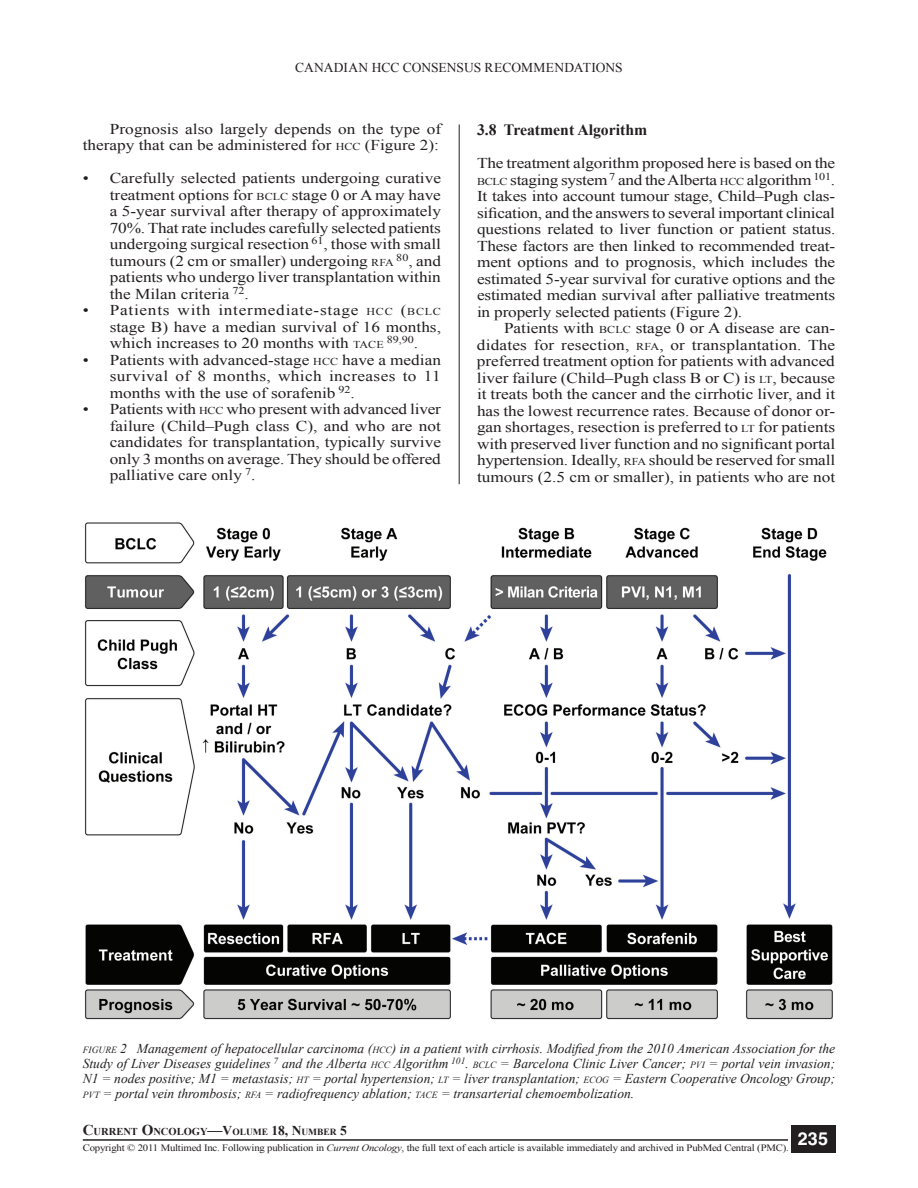
<style>
.page{position:relative;width:918px;height:1188px;background:#fff}
.page>*{position:absolute;margin:0;border:0;box-sizing:border-box;transform-origin:0 0}
.t1{font:700 18px "Helvetica";color:#fff}
.t2{font:700 15.75px "Times New Roman";color:#231f20}
.t3{font:15px/16.5px "Times New Roman";color:#231f20;text-align:justify;scale:1.15 1}
.t4{font:italic 13.5px/15px "Times New Roman";color:#231f20;text-align:justify}
.t5{font:13.5px "Times New Roman";color:#231f20}
.t6{font:700 10.5px "Times New Roman";color:#231f20}
.t7{font:10.5px "Times New Roman";color:#231f20;scale:1.15 1}
.t8{font:9.75px "Times New Roman";letter-spacing:-.02em;color:#231f20;scale:1.1 1}
.s1{font-size:10.5px}
.s2{font-size:15px}
.s3{font-size:9.45px}
.s4{font-style:inherit}
.s5{font-size:13.5px}
.s6{font-style:italic}
</style>
<div class="page">
<div style="left:791px;top:1125px;width:44px;height:28px;background:#231f20"></div>
<hr style="left:83px;top:1139px;width:705px;height:2px;background:#231f20">
<hr style="left:459px;top:124px;width:1px;height:360px;background:#231f20">
<img style="left:84px;top:522px;width:749px;height:498px">
<p class="t5" style="left:295px;top:59px;width:329px">CANADIAN HCC CONSENSUS RECOMMENDATIONS</p>
<p class="t3" style="left:83px;top:120px;width:313px;text-align:right">Prognosis also largely depends on the type of therapy that can be administered for <span class="s1">HCC</span> (Figure 2):</p>
<p class="t3" style="left:110px;top:170px;width:290px;text-indent:-27px">• Carefully selected patients undergoing curative treatment options for <span class="s1">BCLC</span> stage 0 or A may have a 5-year survival after therapy of approximately 70%. That rate includes carefully selected patients undergoing surgical resection <sup>61</sup>, those with small tumours (2 cm or smaller) undergoing <span class="s1">RFA</span> <sup>80</sup>, and patients who undergo liver transplantation within the Milan criteria <sup>72</sup>.</p>
<p class="t3" style="left:110px;top:302px;width:290px;text-indent:-27px">• Patients with intermediate-stage <span class="s1">HCC</span> (<span class="s1">BCLC </span>stage B) have a median survival of 16 months, which increases to 20 months with <span class="s1">TACE</span></p>
<p class="t7" style="left:387px;top:333px;width:29px">89,90<span class="s2">.</span></p>
<p class="t3" style="left:110px;top:351px;width:290px;text-indent:-27px">• Patients with advanced-stage <span class="s1">HCC</span> have a median survival of 8 months, which increases to 11 months with the use of sorafenib <sup>92</sup>.</p>
<p class="t3" style="left:110px;top:401px;width:290px;text-indent:-27px">• Patients with <span class="s1">HCC</span> who present with advanced liver failure (Child–Pugh class C), and who are not candidates for transplantation, typically survive only 3 months on average. They should be offered palliative care only <sup>7</sup>.</p>
<p class="t2" style="left:477px;top:119px;width:172px">3.8 Treatment Algorithm</p>
<p class="t3" style="left:477px;top:155px;width:313px">The treatment algorithm proposed here is based on the <span class="s1">BCLC</span> staging system <sup>7</sup> and the Alberta <span class="s1">HCC</span> algorithm <sup>101</sup>.<br>It takes into account tumour stage, Child–Pugh clas&shy;sification, and the answers to several important clinical questions related to liver function or patient status.<br>These factors are then linked to recommended treat&shy;ment options and to prognosis, which includes the estimated 5-year survival for curative options and the estimated median survival after palliative treatments in properly selected patients (Figure 2).</p>
<p class="t3" style="left:477px;top:320px;width:313px;text-indent:27px">Patients with <span class="s1">BCLC</span> stage 0 or A disease are can&shy;didates for resection, <span class="s1">RFA</span>, or transplantation. The preferred treatment option for patients with advanced liver failure (Child–Pugh class B or C) is <span class="s1">LT</span>, because it treats both the cancer and the cirrhotic liver, and it has the lowest recurrence rates. Because of donor or&shy;gan shortages, resection is preferred to <span class="s1">LT</span> for patients with preserved liver function and no significant portal hypertension. Ideally, <span class="s1">RFA</span> should be reserved for small tumours (2.5 cm or smaller), in patients who are not</p>
<p class="t4" style="left:83px;top:1041px;width:754px"><span class="s3">FIGURE</span> <span class="s4">2</span> Management of hepatocellular carcinoma (<span class="s3">HCC</span>) in a patient with cirrhosis. Modified from the 2010 American Association for the Study of Liver Diseases guidelines <sup>7</sup> and the Alberta <span class="s3">HCC</span> Algorithm <sup>101</sup>. <span class="s3">BCLC</span> = Barcelona Clinic Liver Cancer; <span class="s3">PVI</span> = portal vein invasion; N1 = nodes positive; M1 = metastasis; <span class="s3">HT</span> = portal hypertension; <span class="s3">LT</span> = liver transplantation; <span class="s3">ECOG</span> = Eastern Cooperative Oncology Group; <span class="s3">PVT</span> = portal vein thrombosis; <span class="s3">RFA</span> = radiofrequency ablation; <span class="s3">TACE</span> = transarterial chemoembolization.</p>
<p class="t6" style="left:83px;top:1124px;width:265px"><span class="s2">C</span>URRENT <span class="s2">O</span>NCOLOGY<span class="s2">—</span><span class="s5">V</span><span class="s3">OLUME</span> <span class="s5">18, N</span><span class="s3">UMBER</span> <span class="s5">5</span></p>
<p class="t8" style="left:83px;top:1141px;width:643px">Copyright © 2011 Multimed Inc. Following publication in <span class="s6">Current Oncology</span>, the full text of each article is available immediately and archived in PubMed Central (PMC).</p>
<p class="t1" style="left:798px;top:1128px;width:32px">235</p>
</div>
